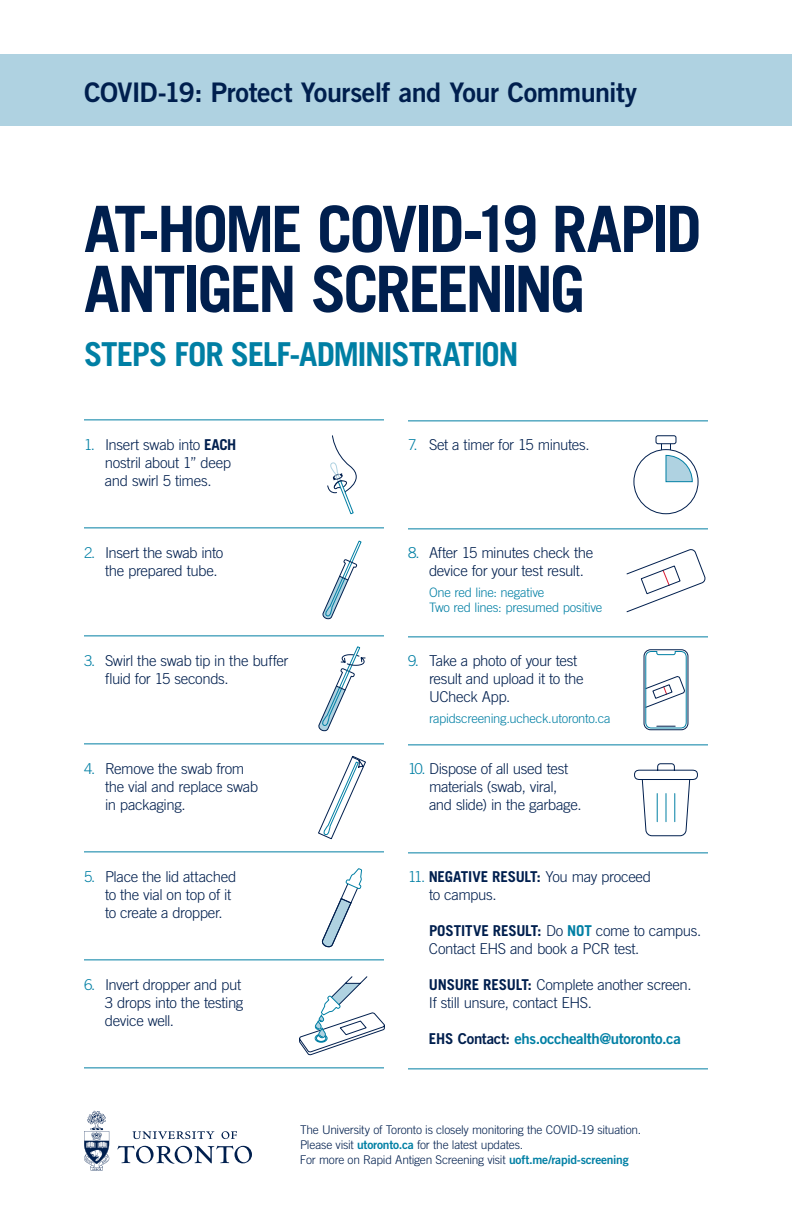
<style>
.page{position:relative;width:792px;height:1224px;background:#fff}
.page>*{position:absolute;margin:0;border:0;box-sizing:border-box;transform-origin:0 0}
.t1{font:700 64px/60px "Trade Gothic LT Std";letter-spacing:-.055em;color:#001f4e}
.t2{font:700 33px "Trade Gothic LT Std";letter-spacing:-.04em;color:#007fa4}
.t3{font:27px "Trade Gothic LT Std Bd 2";letter-spacing:-.02em;color:#001f4e}
.t4{font:300 15px/18px "Trade Gothic LT Std";letter-spacing:-.025em;color:#001f4e}
.t5{font:15px "Trade Gothic LT Std Bd 2";letter-spacing:-.025em;color:#007fa4}
.t6{font:300 13px/15px "Trade Gothic LT Std";letter-spacing:-.02em;color:#007fa4}
.t7{font:300 12px/15px "Trade Gothic LT Std";letter-spacing:-.02em;color:#001f4e}
.s1{color:#007fa4}
.s2{font-weight:700}
.s3{font-family:"Trade Gothic LT Std Bd 2";font-weight:400}
.s4{font-weight:700;color:#007fa4}
.s5{font-family:"Trade Gothic LT Std";font-weight:700;color:#001f4e}
.s6{color:#001f4e}
.s7{font-family:"Trade Gothic LT Std Bd 2";font-weight:400;color:#007fa4}
</style>
<div class="page">
<svg style="left:117px;top:1131px;width:135px;height:33px"></svg>
<svg style="left:84px;top:1111px;width:26px;height:60px"></svg>
<div style="left:0;top:54px;width:792px;height:72px;background:#afd2e1"></div>
<hr style="left:300px;top:420px;width:84px;height:1px;background:#007fa4">
<hr style="left:84px;top:528px;width:216px;height:1px;background:#007fa4">
<hr style="left:300px;top:528px;width:84px;height:1px;background:#007fa4">
<hr style="left:84px;top:636px;width:216px;height:1px;background:#007fa4">
<hr style="left:300px;top:636px;width:84px;height:1px;background:#007fa4">
<hr style="left:84px;top:744px;width:216px;height:1px;background:#007fa4">
<hr style="left:300px;top:744px;width:84px;height:1px;background:#007fa4">
<hr style="left:84px;top:852px;width:216px;height:1px;background:#007fa4">
<hr style="left:300px;top:852px;width:84px;height:1px;background:#007fa4">
<hr style="left:84px;top:960px;width:216px;height:1px;background:#007fa4">
<hr style="left:300px;top:960px;width:84px;height:1px;background:#007fa4">
<hr style="left:84px;top:1068px;width:216px;height:1px;background:#007fa4">
<hr style="left:300px;top:1068px;width:84px;height:1px;background:#007fa4">
<hr style="left:84px;top:420px;width:216px;height:1px;background:#007fa4">
<svg style="left:327px;top:435px;width:30px;height:80px"></svg>
<svg style="left:322px;top:540px;width:40px;height:79px"></svg>
<svg style="left:318px;top:646px;width:48px;height:85px"></svg>
<svg style="left:318px;top:756px;width:48px;height:83px"></svg>
<svg style="left:322px;top:868px;width:40px;height:79px"></svg>
<svg style="left:299px;top:976px;width:86px;height:80px"></svg>
<hr style="left:408px;top:529px;width:216px;height:1px;background:#007fa4">
<hr style="left:624px;top:529px;width:84px;height:1px;background:#007fa4">
<hr style="left:408px;top:637px;width:216px;height:1px;background:#007fa4">
<hr style="left:624px;top:637px;width:84px;height:1px;background:#007fa4">
<hr style="left:408px;top:745px;width:216px;height:1px;background:#007fa4">
<hr style="left:624px;top:745px;width:84px;height:1px;background:#007fa4">
<hr style="left:408px;top:421px;width:216px;height:1px;background:#007fa4">
<hr style="left:624px;top:421px;width:84px;height:1px;background:#007fa4">
<hr style="left:408px;top:853px;width:216px;height:1px;background:#007fa4">
<hr style="left:624px;top:853px;width:84px;height:1px;background:#007fa4">
<hr style="left:408px;top:1069px;width:216px;height:1px;background:#007fa4">
<hr style="left:624px;top:1069px;width:84px;height:1px;background:#007fa4">
<div style="left:634px;top:449px;width:64px;height:65px;border:1px solid #001f4e;border-radius:50%"></div>
<div style="left:656px;top:436px;width:20px;height:8px;border:1px solid #001f4e;border-radius:2px"></div>
<svg style="left:661px;top:444px;width:32px;height:38px"></svg>
<svg style="left:626px;top:549px;width:80px;height:63px"></svg>
<svg style="left:644px;top:649px;width:44px;height:81px"></svg>
<svg style="left:634px;top:763px;width:64px;height:73px"></svg>
<h3 class="t3" style="left:84px;top:76px;width:555px">COVID-19: Protect Yourself and Your Community</h3>
<h1 class="t1" style="left:84px;top:198px;width:619px">AT-HOME COVID-19 RAPID<br>ANTIGEN SCREENING</h1>
<h2 class="t2" style="left:84px;top:334px;width:436px">STEPS FOR SELF-ADMINISTRATION</h2>
<p class="t4" style="left:105px;top:435px;width:133px;text-indent:-21px"><span class="s1">1.</span> Insert swab into <span class="s2">EACH </span>nostril about 1” deep and swirl 5 times.</p>
<p class="t4" style="left:105px;top:543px;width:120px;text-indent:-21px"><span class="s1">2.</span> Insert the swab into the prepared tube.</p>
<p class="t4" style="left:105px;top:651px;width:185px;text-indent:-21px"><span class="s1">3.</span> Swirl the swab tip in the buffer fluid for 15 seconds.</p>
<p class="t4" style="left:105px;top:759px;width:155px;text-indent:-21px"><span class="s1">4.</span> Remove the swab from the vial and replace swab in packaging.</p>
<p class="t4" style="left:105px;top:867px;width:133px;text-indent:-21px"><span class="s1">5.</span> Place the lid attached to the vial on top of it to create a dropper.</p>
<p class="t4" style="left:105px;top:975px;width:140px;text-indent:-21px"><span class="s1">6.</span> Invert dropper and put<br>3 drops into the testing device well.</p>
<p class="t4" style="left:408px;top:435px;width:183px"><span class="s1">7.</span> Set a timer for 15 minutes.</p>
<p class="t4" style="left:429px;top:543px;width:166px;text-indent:-21px"><span class="s1">8.</span> After 15 minutes check the device for your test result.</p>
<p class="t6" style="left:429px;top:585px;width:175px">One red line: negative<br>Two red lines: presumed positive</p>
<p class="t4" style="left:429px;top:651px;width:156px;text-indent:-21px"><span class="s1">9.</span> Take a photo of your test result and upload it to the<br>UCheck App.</p>
<p class="t6" style="left:429px;top:711px;width:183px">rapidscreening.ucheck.utoronto.ca</p>
<p class="t4" style="left:429px;top:759px;width:154px;text-indent:-21px"><span class="s1">10.</span> Dispose of all used test materials (swab, viral, and slide) in the garbage.</p>
<p class="t4" style="left:429px;top:867px;width:224px;text-indent:-21px"><span class="s1">11.</span> <span class="s2">NEGATIVE RESULT</span><span class="s3">:</span> You may proceed to campus.</p>
<p class="t4" style="left:429px;top:921px;width:274px"><span class="s2">POSTITVE RESULT</span><span class="s3">:</span> Do <span class="s4">NOT</span> come to campus.<br>Contact EHS and book a PCR test.</p>
<p class="t4" style="left:429px;top:975px;width:264px"><span class="s2">UNSURE RESULT</span><span class="s3">:</span> Complete another screen.<br>If still unsure, contact EHS.</p>
<p class="t5" style="left:429px;top:1029px;width:253px"><span class="s5">EHS</span> <span class="s6">Contact:</span> ehs.occhealth@utoronto.ca</p>
<p class="t7" style="left:300px;top:1122px;width:343px">The University of Toronto is closely monitoring the COVID-19 situation.<br>Please visit <span class="s7">utoronto.ca</span> for the latest updates.<br>For more on Rapid Antigen Screening visit <span class="s7">uoft.me/rapid-screening</span></p>
</div>
